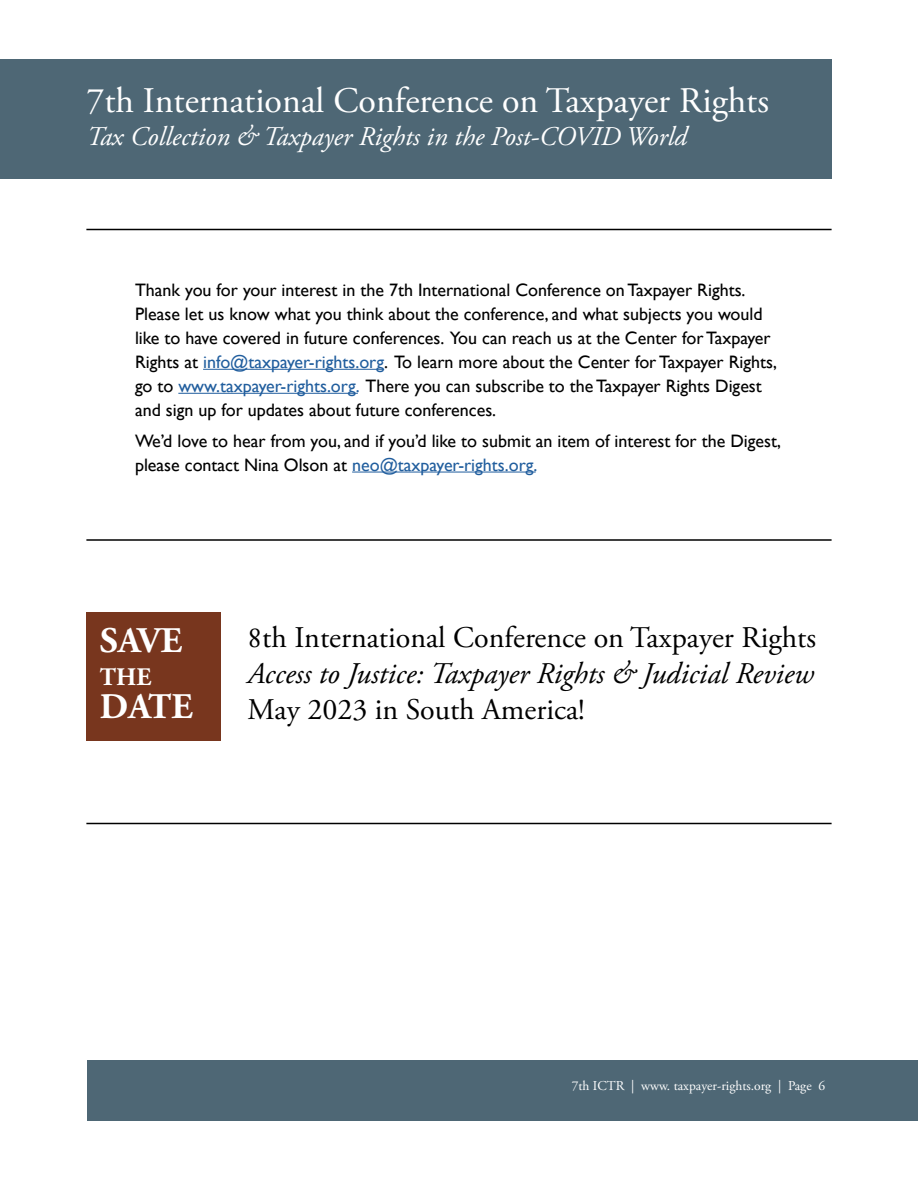
<style>
.page{position:relative;width:918px;height:1188px;background:#fff}
.page>*{position:absolute;margin:0;border:0;box-sizing:border-box;transform-origin:0 0}
.t1{font:36px "Adobe Garamond Pro";color:#fff}
.t2{font:700 36px "Adobe Garamond Pro";color:#fff}
.t3{font:30px "Adobe Garamond Pro";color:#000}
.t4{font:italic 30px "Adobe Garamond Pro";color:#000}
.t5{font:italic 27px "Adobe Garamond Pro";color:#fff}
.t6{font:700 25.2px "Adobe Garamond Pro";color:#fff}
.t7{font:18px/24px "Gill Sans";color:#000}
.t8{font:13.5px "Adobe Garamond Pro";color:#fff}
.s1{color:#215e9e}
</style>
<div class="page">
<div style="left:0;top:59px;width:832px;height:90px;background:#4e6775"></div>
<div style="left:0;top:98px;width:832px;height:81px;background:#4e6775"></div>
<div style="left:87px;top:1060px;width:831px;height:60px;background:#4e6775"></div>
<div style="left:86px;top:612px;width:135px;height:63px;background:#78361e"></div>
<div style="left:86px;top:645px;width:135px;height:63px;background:#78361e"></div>
<div style="left:86px;top:678px;width:135px;height:63px;background:#78361e"></div>
<hr style="left:203px;top:369px;width:181px;height:1px;background:#215e9e">
<hr style="left:178px;top:393px;width:180px;height:1px;background:#215e9e">
<hr style="left:352px;top:472px;width:184px;height:1px;background:#215e9e">
<hr style="left:86px;top:229px;width:746px;height:1px;background:#000">
<hr style="left:86px;top:539px;width:746px;height:2px;background:#000">
<hr style="left:86px;top:823px;width:746px;height:1px;background:#000">
<h1 class="t1" style="left:86px;top:79px;width:684px">7th International Conference on Taxpayer Rights</h1>
<h3 class="t5" style="left:86px;top:120px;width:602px">Tax Collection &amp; Taxpayer Rights in the Post-COVID World</h3>
<p class="t7" style="left:135px;top:278px;width:644px">Thank you for your interest in the 7th International Conference on Taxpayer Rights.<br>Please let us know what you think about the conference, and what subjects you would like to have covered in future conferences. You can reach us at the Center for Taxpayer Rights at <span class="s1">info@taxpayer-rights.org</span>. To learn more about the Center for Taxpayer Rights, go to <span class="s1">www.taxpayer-rights.org.</span> There you can subscribe to the Taxpayer Rights Digest and sign up for updates about future conferences.</p>
<p class="t7" style="left:135px;top:428px;width:648px">We’d love to hear from you, and if you’d like to submit an item of interest for the Digest, please contact Nina Olson at <span class="s1">neo@taxpayer-rights.org.</span></p>
<h1 class="t2" style="left:100px;top:619px;width:84px">SAVE</h1>
<h3 class="t6" style="left:100px;top:662px;width:53px">the</h3>
<h1 class="t2" style="left:100px;top:685px;width:95px">DATE</h1>
<h2 class="t3" style="left:248px;top:620px;width:570px">8th International Conference on Taxpayer Rights</h2>
<h2 class="t4" style="left:248px;top:656px;width:568px">Access to Justice: Taxpayer Rights &amp; Judicial Review</h2>
<h2 class="t3" style="left:248px;top:692px;width:339px">May 2023 in South America!</h2>
<p class="t8" style="left:572px;top:1077px;width:255px">7th ICTR | www. taxpayer-rights.org | Page 6</p>
</div>
